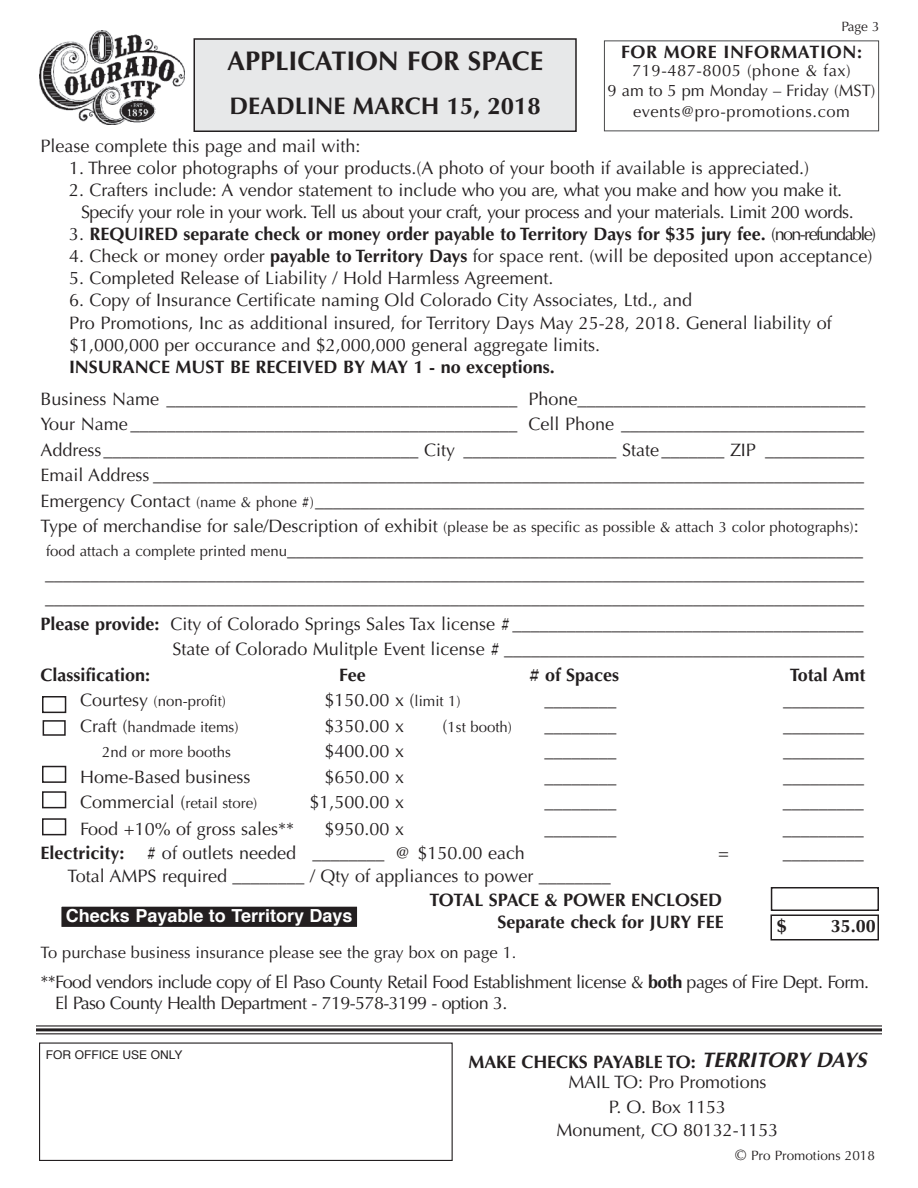
<style>
.page{position:relative;width:918px;height:1188px;background:#fff}
.page>*{position:absolute;margin:0;border:0;box-sizing:border-box;transform-origin:0 0}
.t1{font:700 27px "Optima";color:#231f20}
.t2{font:700 24px "Optima";color:#231f20}
.t3{font:18px/25.5px "Optima";color:#231f20;text-align:center}
.t4{font:700 18px/19.5px "Optima";color:#231f20;text-align:center}
.t5{font:18px/22px "Optima";letter-spacing:-.03em;color:#231f20}
.t6{font:18px/21px "Optima";letter-spacing:-.035em;color:#231f20}
.t7{font:700 18px "Helvetica";color:#fff}
.t8{font:700 18px "Optima";letter-spacing:.035em;color:#231f20}
.t9{font:16.5px/20.2px "Optima";letter-spacing:.035em;color:#231f20;text-align:center}
.t10{font:16.5px "Optima";color:#231f20}
.t11{font:15px "Optima";color:#231f20}
.t12{font:13.5px "Optima";color:#231f20}
.t13{font:12px "Helvetica";color:#231f20}
.s1{font-weight:400}
.s2{font-weight:700}
.s3{font-size:15px}
.s4{font-size:18px}
.s5{font-style:italic;font-size:21px}
</style>
<div class="page">
<div style="left:42px;top:818px;width:24px;height:17px;border:2px solid #231f20"></div>
<div style="left:42px;top:791px;width:24px;height:17px;border:2px solid #231f20"></div>
<div style="left:42px;top:766px;width:24px;height:17px;border:2px solid #231f20"></div>
<hr style="left:36px;top:1025px;width:846px;height:2px;background:#231f20">
<hr style="left:36px;top:1028px;width:846px;height:3px;background:#231f20">
<hr style="left:36px;top:1033px;width:846px;height:1px;background:#231f20">
<div style="left:43px;top:720px;width:23px;height:16px;border:2px solid #231f20"></div>
<div style="left:42px;top:696px;width:24px;height:17px;border:2px solid #231f20"></div>
<div style="left:771px;top:887px;width:108px;height:24px;border:2px solid #231f20"></div>
<div style="left:194px;top:39px;width:382px;height:92px;background:#e7e8e9"></div>
<div style="left:194px;top:38px;width:383px;height:94px;border:2px solid #231f20"></div>
<img style="left:39px;top:31px;width:146px;height:93px">
<div style="left:770px;top:915px;width:109px;height:25px;border:2px solid #231f20"></div>
<div style="left:39px;top:1042px;width:414px;height:119px;border:1px solid #231f20"></div>
<div style="left:61px;top:906px;width:296px;height:21px;background:#231f20"></div>
<div style="left:61px;top:906px;width:297px;height:22px;border:1px solid #fff"></div>
<p class="t12" style="left:842px;top:21px;width:40px">Page 3</p>
<p class="t8" style="left:621px;top:44px;width:242px">FOR MORE INFORMATION:</p>
<p class="t9" style="left:608px;top:62px;width:269px">719-487-8005 (phone &amp; fax)<br>9 am to 5 pm Monday – Friday (MST) events@pro-promotions.com</p>
<h1 class="t1" style="left:227px;top:50px;width:318px">APPLICATION FOR SPACE</h1>
<h2 class="t2" style="left:229px;top:96px;width:313px">DEADLINE MARCH 15, 2018</h2>
<p class="t3" style="left:40px;top:135px;width:322px">Please complete this page and mail with:</p>
<p class="t3" style="left:69px;top:157px;width:742px">1. Three color photographs of your products.(A photo of your booth if available is appreciated.)</p>
<p class="t5" style="left:81px;top:181px;width:774px;text-indent:-12px">2. Crafters include: A vendor statement to include who you are, what you make and how you make it.<br>Specify your role in your work. Tell us about your craft, your process and your materials. Limit 200 words.</p>
<p class="t4" style="left:69px;top:226px;width:809px"><span class="s1">3.</span> REQUIRED separate check or money order payable to Territory Days for $35 jury fee. <span class="s1">(non-refundable)</span></p>
<p class="t3" style="left:69px;top:245px;width:805px">4. Check or money order <span class="s2">payable to Territory Days</span> for space rent. (will be deposited upon acceptance)</p>
<p class="t3" style="left:69px;top:267px;width:486px">5. Completed Release of Liability / Hold Harmless Agreement.</p>
<p class="t3" style="left:69px;top:291px;width:764px;line-height:22px;text-align:left">6. Copy of Insurance Certificate naming Old Colorado City Associates, Ltd., and<br>Pro Promotions, Inc as additional insured, for Territory Days May 25-28, 2018. General liability of $1,000,000 per occurance and $2,000,000 general aggregate limits.</p>
<p class="t4" style="left:69px;top:358px;width:487px">INSURANCE MUST BE RECEIVED BY MAY 1 - no exceptions.</p>
<p class="t3" style="left:40px;top:388px;width:827px;text-align:justify">Business Name _______________________________________ Phone________________________________ Your Name ___________________________________________ Cell Phone ___________________________ Address___________________________________ City _________________ State _______ ZIP ___________ Email Address _______________________________________________________________________________ Emergency Contact <span class="s3">(name &amp; phone #)</span>_____________________________________________________________</p>
<p class="t11" style="left:40px;top:521px;width:820px"><span class="s4">Type of merchandise for sale/Description of exhibit</span> (please be as specific as possible &amp; attach 3 color photographs)<span class="s4">:</span></p>
<p class="t3" style="left:41px;top:540px;width:825px;line-height:24.8px;text-align:right"><span class="s3">food attach a complete printed menu</span>________________________________________________________________ ___________________________________________________________________________________________ ___________________________________________________________________________________________ <span class="s2">Please provide:</span> City of Colorado Springs Sales Tax license #_______________________________________ State of Colorado Mulitple Event license # ________________________________________</p>
<p class="t4" style="left:41px;top:667px;width:111px">Classification:</p>
<p class="t4" style="left:339px;top:667px;width:28px">Fee</p>
<p class="t4" style="left:530px;top:667px;width:91px"># of Spaces</p>
<p class="t4" style="left:790px;top:667px;width:77px">Total Amt</p>
<p class="t11" style="left:80px;top:695px;width:148px"><span class="s4">Courtesy</span> (non-profit)</p>
<p class="t3" style="left:324px;top:689px;width:138px">$150.00 x (<span class="s3">limit 1)</span></p>
<p class="t3" style="left:544px;top:689px;width:73px">________</p>
<p class="t3" style="left:783px;top:689px;width:82px">_________</p>
<p class="t11" style="left:80px;top:721px;width:160px"><span class="s4">Craft (</span>handmade items)</p>
<p class="t3" style="left:324px;top:715px;width:81px">$350.00 x</p>
<p class="t11" style="left:443px;top:721px;width:71px"><span class="s4">(</span>1st booth)</p>
<p class="t3" style="left:544px;top:715px;width:73px">________</p>
<p class="t3" style="left:783px;top:715px;width:82px">_________</p>
<p class="t11" style="left:102px;top:746px;width:130px">2nd or more booths</p>
<p class="t3" style="left:324px;top:740px;width:81px">$400.00 x</p>
<p class="t3" style="left:544px;top:740px;width:73px">________</p>
<p class="t3" style="left:783px;top:740px;width:82px">_________</p>
<p class="t3" style="left:80px;top:766px;width:172px">Home-Based business</p>
<p class="t3" style="left:324px;top:766px;width:81px">$650.00 x</p>
<p class="t3" style="left:545px;top:766px;width:73px">________</p>
<p class="t3" style="left:783px;top:766px;width:82px">_________</p>
<p class="t11" style="left:80px;top:797px;width:179px"><span class="s4">Commercial (</span>retail store)</p>
<p class="t3" style="left:309px;top:791px;width:96px">$1,500.00 x</p>
<p class="t3" style="left:544px;top:791px;width:73px">________</p>
<p class="t3" style="left:783px;top:791px;width:82px">_________</p>
<p class="t3" style="left:80px;top:818px;width:216px">Food +10% of gross sales**</p>
<p class="t3" style="left:324px;top:818px;width:81px">$950.00 x</p>
<p class="t3" style="left:544px;top:818px;width:73px">________</p>
<p class="t3" style="left:783px;top:818px;width:82px">_________</p>
<p class="t3" style="left:40px;top:842px;width:486px"><span class="s2">Electricity:</span> # of outlets needed ________ @ $150.00 each</p>
<p class="t3" style="left:718px;top:842px;width:12px">=</p>
<p class="t3" style="left:783px;top:842px;width:82px">_________</p>
<p class="t3" style="left:67px;top:865px;width:545px">Total AMPS required ________ / Qty of appliances to power ________</p>
<p class="t4" style="left:429px;top:890px;width:296px;line-height:22.5px;text-align:right">TOTAL SPACE &amp; POWER ENCLOSED<br>Separate check for JURY FEE</p>
<p class="t10" style="left:40px;top:946px;width:478px">To purchase business insurance please see the gray box on page 1.</p>
<p class="t6" style="left:55px;top:974px;width:815px;text-indent:-15px">**Food vendors include copy of El Paso County Retail Food Establishment license &amp; <span class="s2">both</span> pages of Fire Dept. Form.<br>El Paso County Health Department - 719-578-3199 - option 3.</p>
<p class="t7" style="left:66px;top:908px;width:288px">Checks Payable to Territory Days</p>
<p class="t4" style="left:777px;top:918px;width:12px">$</p>
<p class="t4" style="left:831px;top:918px;width:47px">35.00</p>
<p class="t13" style="left:46px;top:1050px;width:138px">FOR OFFICE USE ONLY</p>
<p class="t4" style="left:468px;top:1054px;width:400px">MAKE CHECKS PAYABLE TO: <span class="s5">TERRITORY DAYS<br></span><span class="s1">MAIL TO: Pro Promotions</span></p>
<p class="t3" style="left:557px;top:1097px;width:223px;line-height:22.5px">P. O. Box 1153<br>Monument, CO 80132-1153</p>
<p class="t12" style="left:735px;top:1150px;width:141px"><span class="s3">©</span> Pro Promotions 2018</p>
</div>
